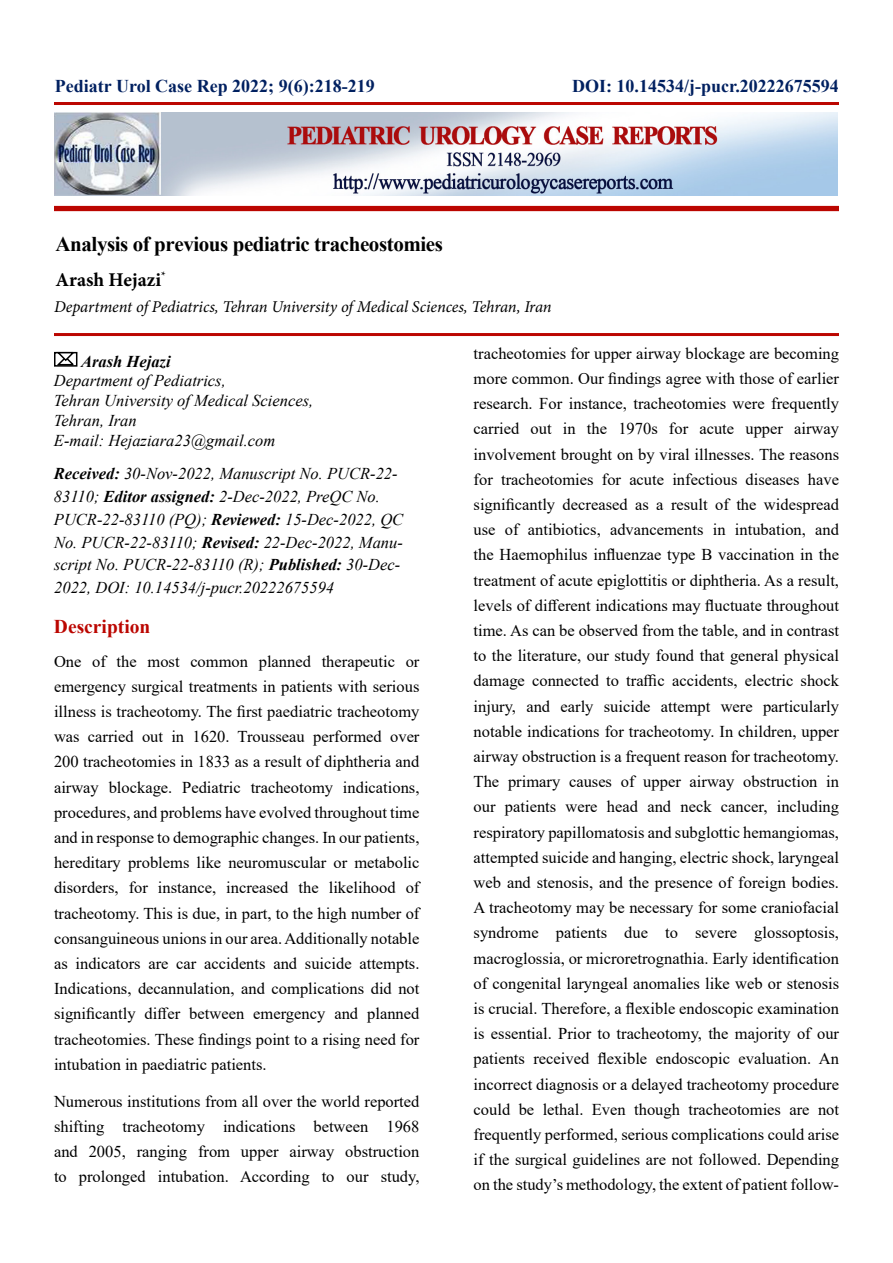
<style>
.page{position:relative;width:893px;height:1263px;background:#fff}
.page>*{position:absolute;margin:0;border:0;box-sizing:border-box;transform-origin:0 0}
.t1{font:700 21px "Times New Roman";letter-spacing:-.02em;color:#000}
.t2{font:700 19.5px "Minion Pro";color:#000}
.t3{font:700 19.5px "Times New Roman";color:#bb0600}
.t4{font:700 18px "Times New Roman";color:#002060}
.t5{font:16.5px/25.2px "Times New Roman";color:#000;text-align:justify}
.t6{font:italic 16.5px/22.8px "Times New Roman";color:#000}
.t7{font:italic 16.5px "Minion Pro";letter-spacing:-.01em;color:#000}
.t8{font:italic 700 16.5px "Times New Roman";color:#000}
.s1{font-weight:700}
</style>
<div class="page">
<hr style="left:54px;top:102px;width:785px;height:3px;background:#bb0600">
<div style="left:54px;top:206px;width:785px;height:5px;background:#bb0600"></div>
<img style="left:54px;top:112px;width:784px;height:83px">
<div style="left:54px;top:352px;width:23px;height:15px;border:2px solid #000"></div>
<svg style="left:55px;top:351px;width:20px;height:16px"></svg>
<hr style="left:54px;top:333px;width:785px;height:3px;background:#bb0600">
<p class="t4" style="left:55px;top:73px;width:321px">Pediatr Urol Case Rep 2022; 9(6):218-219</p>
<p class="t4" style="left:572px;top:73px;width:268px">DOI: 10.14534/j-pucr.20222675594</p>
<p class="t1" style="left:56px;top:229px;width:389px">Analysis of previous pediatric tracheostomies</p>
<p class="t2" style="left:55px;top:266px;width:112px">Arash Hejazi<sup>*</sup></p>
<p class="t7" style="left:54px;top:295px;width:499px">Department of Pediatrics, Tehran University of Medical Sciences, Tehran, Iran</p>
<p class="t8" style="left:81px;top:350px;width:91px">Arash Hejazi</p>
<p class="t6" style="left:54px;top:371px;width:261px;line-height:19.8px">Department of Pediatrics,<br>Tehran University of Medical Sciences,<br>Tehran, Iran<br>E-mail: Hejaziara23@gmail.com</p>
<p class="t6" style="left:54px;top:462px;width:351px"><span class="s1">Received:</span> 30-Nov-2022, Manuscript No. PUCR-22- 83110; <span class="s1">Editor assigned:</span> 2-Dec-2022, PreQC No.<br>PUCR-22-83110 (PQ); <span class="s1">Reviewed:</span> 15-Dec-2022, QC No. PUCR-22-83110; <span class="s1">Revised:</span> 22-Dec-2022, Manu&shy;script No. PUCR-22-83110 (R); <span class="s1">Published:</span> 30-Dec-2022, DOI: 10.14534/j-pucr.20222675594</p>
<p class="t5" style="left:474px;top:340px;width:367px">tracheotomies for upper airway blockage are becoming more common. Our findings agree with those of earlier research. For instance, tracheotomies were frequently carried out in the 1970s for acute upper airway involvement brought on by viral illnesses. The reasons for tracheotomies for acute infectious diseases have significantly decreased as a result of the widespread use of antibiotics, advancements in intubation, and the Haemophilus influenzae type B vaccination in the treatment of acute epiglottitis or diphtheria. As a result, levels of different indications may fluctuate throughout time. As can be observed from the table, and in contrast to the literature, our study found that general physical damage connected to traffic accidents, electric shock injury, and early suicide attempt were particularly notable indications for tracheotomy. In children, upper airway obstruction is a frequent reason for tracheotomy.<br>The primary causes of upper airway obstruction in our patients were head and neck cancer, including respiratory papillomatosis and subglottic hemangiomas, attempted suicide and hanging, electric shock, laryngeal web and stenosis, and the presence of foreign bodies.<br>A tracheotomy may be necessary for some craniofacial syndrome patients due to severe glossoptosis, macroglossia, or microretrognathia. Early identification of congenital laryngeal anomalies like web or stenosis is crucial. Therefore, a flexible endoscopic examination is essential. Prior to tracheotomy, the majority of our patients received flexible endoscopic evaluation. An incorrect diagnosis or a delayed tracheotomy procedure could be lethal. Even though tracheotomies are not frequently performed, serious complications could arise if the surgical guidelines are not followed. Depending on the study’s methodology, the extent of patient follow-</p>
<p class="t3" style="left:54px;top:612px;width:98px">Description</p>
<p class="t5" style="left:54px;top:648px;width:367px">One of the most common planned therapeutic or emergency surgical treatments in patients with serious illness is tracheotomy. The first paediatric tracheotomy was carried out in 1620. Trousseau performed over 200 tracheotomies in 1833 as a result of diphtheria and airway blockage. Pediatric tracheotomy indications, procedures, and problems have evolved throughout time and in response to demographic changes. In our patients, hereditary problems like neuromuscular or metabolic disorders, for instance, increased the likelihood of tracheotomy. This is due, in part, to the high number of consanguineous unions in our area. Additionally notable as indicators are car accidents and suicide attempts.<br>Indications, decannulation, and complications did not significantly differ between emergency and planned tracheotomies. These findings point to a rising need for intubation in paediatric patients.</p>
<p class="t5" style="left:54px;top:1088px;width:367px">Numerous institutions from all over the world reported shifting tracheotomy indications between 1968 and 2005, ranging from upper airway obstruction to prolonged intubation. According to our study,</p>
</div>
